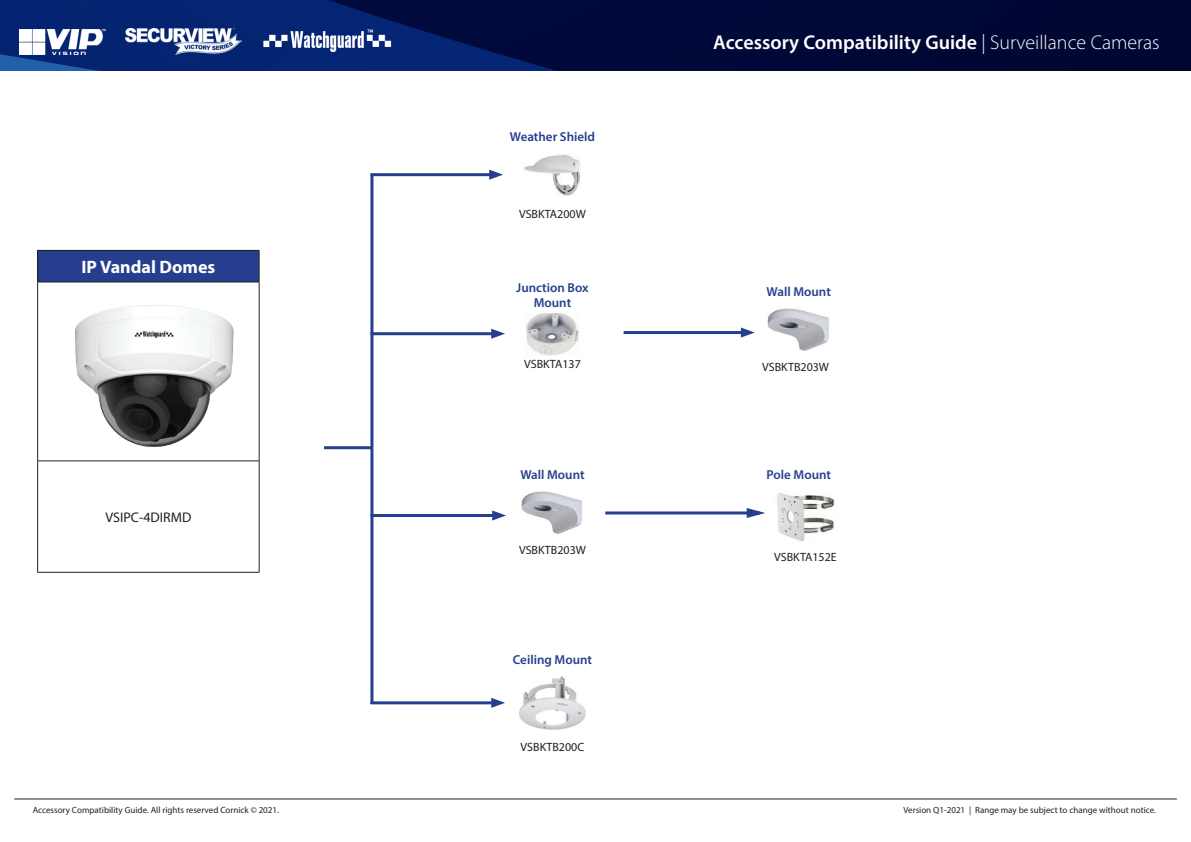
<style>
.page{position:relative;width:1191px;height:842px;background:#fff}
.page>*{position:absolute;margin:0;border:0;box-sizing:border-box;transform-origin:0 0}
.t1{font:600 20px "Myriad Pro";color:#fff}
.t2{font:700 18px "Myriad Pro";color:#fff}
.t3{font:14px "Myriad Pro";color:#231f20}
.t4{font:600 13px/15.6px "Myriad Pro";color:#253f8e;text-align:center}
.t5{font:12px "Myriad Pro";color:#231f20}
.t6{font:9px "Myriad Pro";color:#231f20}
.s1{font-weight:300}
</style>
<div class="page">
<hr style="left:14px;top:799px;width:1162px;height:1px;background:#231f20">
<svg style="left:0;top:0;width:1191px;height:71px;background:#011149"></svg>
<img style="left:19px;top:29px;width:87px;height:25px">
<img style="left:126px;top:28px;width:116px;height:26px">
<img style="left:260px;top:28px;width:131px;height:26px">
<div style="left:38px;top:250px;width:221px;height:32px;background:#253f8e"></div>
<hr style="left:37px;top:250px;width:222px;height:1px;background:#231f20">
<hr style="left:37px;top:251px;width:1px;height:31px;background:#231f20">
<hr style="left:259px;top:251px;width:1px;height:31px;background:#231f20">
<hr style="left:37px;top:282px;width:222px;height:1px;background:#231f20">
<hr style="left:37px;top:282px;width:1px;height:179px;background:#231f20">
<hr style="left:259px;top:282px;width:1px;height:179px;background:#231f20">
<hr style="left:37px;top:461px;width:222px;height:1px;background:#231f20">
<hr style="left:37px;top:461px;width:1px;height:111px;background:#231f20">
<hr style="left:259px;top:461px;width:1px;height:111px;background:#231f20">
<hr style="left:37px;top:572px;width:222px;height:1px;background:#231f20">
<img style="left:75px;top:305px;width:159px;height:142px">
<hr style="left:623px;top:331px;width:123px;height:3px;background:#253f8e">
<svg style="left:741px;top:327px;width:13px;height:11px"></svg>
<hr style="left:324px;top:446px;width:48px;height:3px;background:#253f8e">
<hr style="left:370px;top:175px;width:3px;height:529px;background:#253f8e">
<svg style="left:744px;top:508px;width:21px;height:10px"></svg>
<hr style="left:605px;top:511px;width:143px;height:3px;background:#253f8e">
<img style="left:767px;top:308px;width:62px;height:43px">
<img style="left:777px;top:493px;width:58px;height:48px">
<img style="left:519px;top:676px;width:67px;height:53px">
<img style="left:525px;top:313px;width:54px;height:42px">
<img style="left:524px;top:154px;width:57px;height:42px">
<hr style="left:370px;top:701px;width:127px;height:3px;background:#253f8e">
<svg style="left:491px;top:698px;width:14px;height:10px"></svg>
<hr style="left:370px;top:514px;width:128px;height:3px;background:#253f8e">
<svg style="left:492px;top:510px;width:14px;height:10px"></svg>
<img style="left:521px;top:491px;width:61px;height:43px">
<hr style="left:370px;top:332px;width:127px;height:3px;background:#253f8e">
<svg style="left:491px;top:329px;width:14px;height:10px"></svg>
<hr style="left:370px;top:173px;width:125px;height:3px;background:#253f8e">
<svg style="left:489px;top:170px;width:14px;height:10px"></svg>
<h2 class="t2" style="left:81px;top:255px;width:135px">IP Vandal Domes</h2>
<h3 class="t3" style="left:105px;top:508px;width:87px">VSIPC-4DIRMD</h3>
<h3 class="t4" style="left:510px;top:129px;width:87px">Weather Shield</h3>
<h3 class="t5" style="left:519px;top:207px;width:68px">VSBKTA200W</h3>
<h3 class="t4" style="left:516px;top:279px;width:74px">Junction Box<br>Mount</h3>
<h1 class="t1" style="left:713px;top:29px;width:448px">Accessory Compatibility Guide <span class="s1">| Surveillance Cameras</span></h1>
<h3 class="t4" style="left:766px;top:283px;width:66px">Wall Mount</h3>
<h3 class="t5" style="left:524px;top:357px;width:58px">VSBKTA137</h3>
<h3 class="t5" style="left:762px;top:360px;width:68px">VSBKTB203W</h3>
<h3 class="t4" style="left:520px;top:466px;width:66px">Wall Mount</h3>
<h3 class="t5" style="left:519px;top:543px;width:68px">VSBKTB203W</h3>
<h3 class="t4" style="left:513px;top:652px;width:81px">Ceiling Mount</h3>
<h3 class="t5" style="left:520px;top:740px;width:65px">VSBKTB200C</h3>
<h3 class="t4" style="left:766px;top:467px;width:66px">Pole Mount</h3>
<h3 class="t5" style="left:774px;top:550px;width:64px">VSBKTA152E</h3>
<p class="t6" style="left:33px;top:804px;width:248px">Accessory Compatibility Guide. All rights reserved Cornick © 2021.</p>
<p class="t6" style="left:903px;top:804px;width:254px">Version Q1-2021 | Range may be subject to change without notice.</p>
</div>
